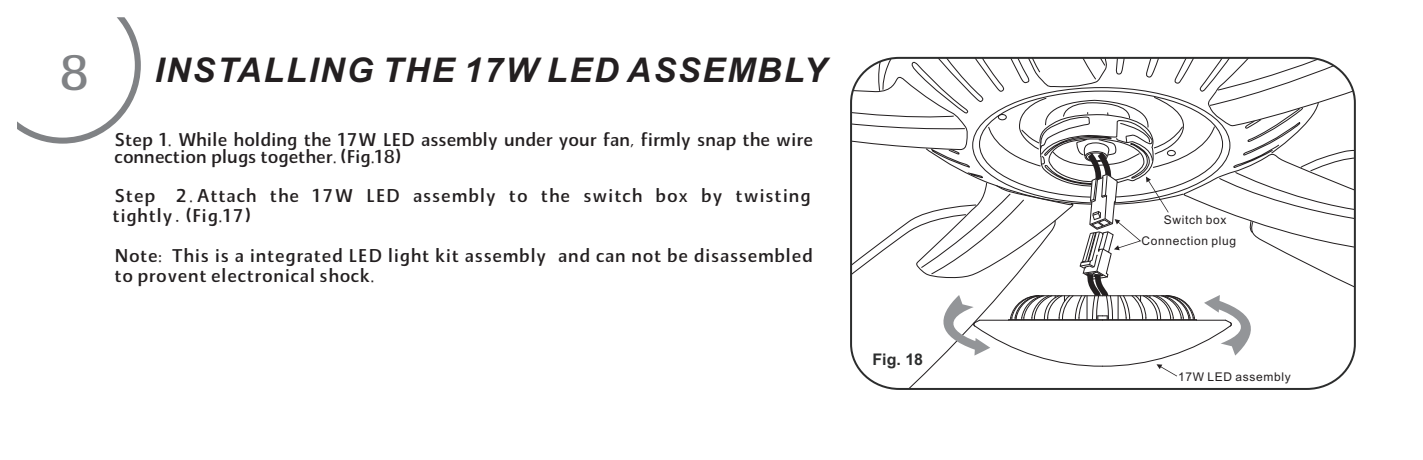
<style>
.page{position:relative;width:1423px;height:460px;background:#fff}
.page>*{position:absolute;margin:0;border:0;box-sizing:border-box;transform-origin:0 0}
.t1{font:500 48px "AI Quanta";color:#808285}
.t2{font:italic 700 34px "Arial";letter-spacing:.055em;color:#231f20}
.t3{font:500 18px/19.8px "AI Quanta";letter-spacing:.05em;color:#231f20}
.t4{font:500 18px/16.8px "AI Quanta";letter-spacing:.01em;color:#231f20}
.t5{font:700 16px "Arial";color:#2c2d2d}
.t6{font:12px "Arial";letter-spacing:.055em;color:#231f20}
.s1{font-family:"Sim Sun";font-weight:400}
</style>
<div class="page">
<svg style="left:17px;top:17px;width:124px;height:126px"></svg>
<svg style="left:851px;top:58px;width:504px;height:330px"></svg>
<h1 class="t1" style="left:59px;top:48px;width:33px">8</h1>
<h2 class="t2" style="left:155px;top:57px;width:673px">INSTALLING THE 17W LED ASSEMBLY</h2>
<p class="t4" style="left:115px;top:131px;width:700px">Step 1. While holding the 17W LED assembly under your fan, firmly snap the wire connection plugs together. (Fig.18)</p>
<p class="t3" style="left:112px;top:186px;width:700px">Step 2. Attach the 17W LED assembly to the switch box by twisting tightly <span class="s1">.</span>(Fig.17)</p>
<p class="t3" style="left:115px;top:246px;width:700px">Note: This is a integrated LED light kit assembly and can not be disassembled to provent electronical shock.</p>
<p class="t5" style="left:873px;top:352px;width:52px">Fig. 18</p>
<p class="t6" style="left:1164px;top:215px;width:64px">Switch box</p>
<p class="t6" style="left:1142px;top:236px;width:96px">Connection plug</p>
<p class="t6" style="left:1178px;top:371px;width:114px">17W LED assembly</p>
</div>
